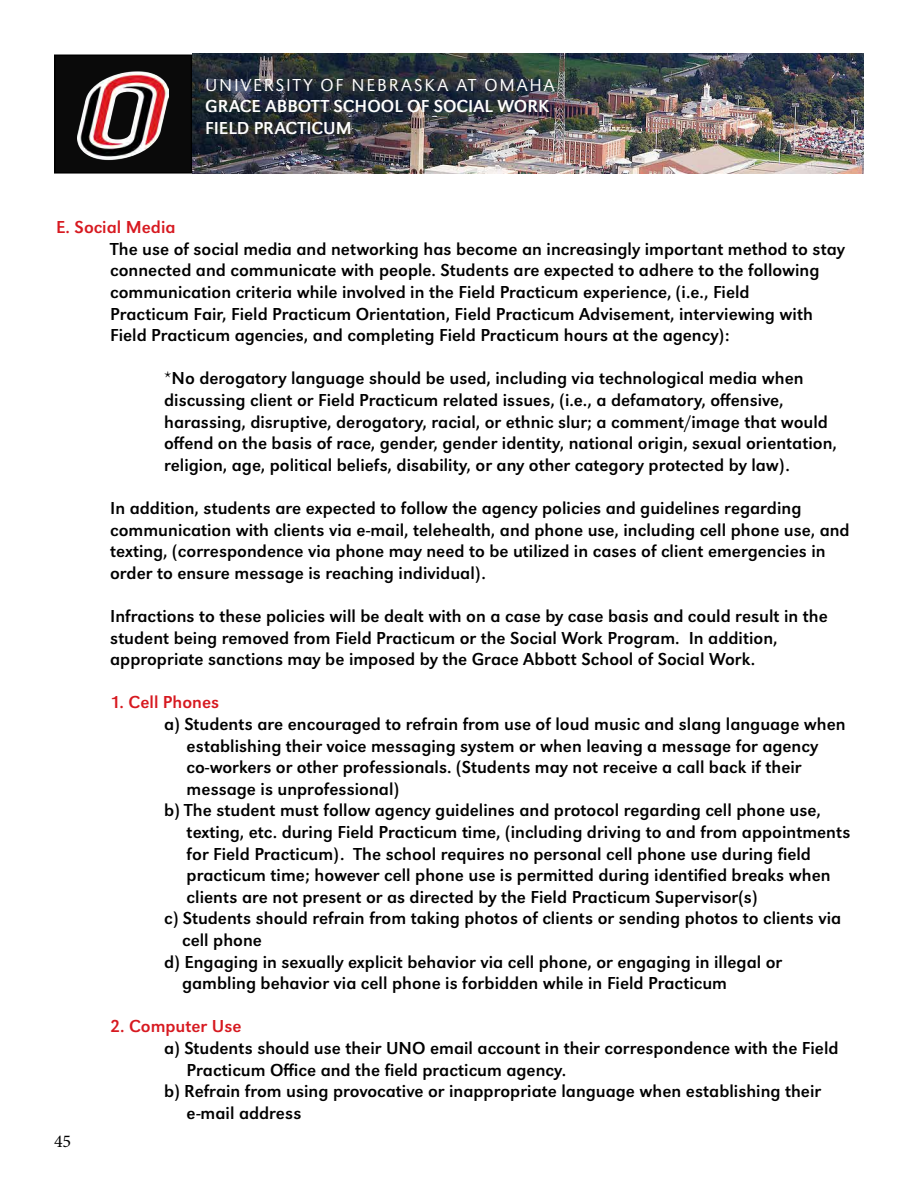
<style>
.page{position:relative;width:918px;height:1188px;background:#fff}
.page>*{position:absolute;margin:0;border:0;box-sizing:border-box;transform-origin:0 0}
.t1{font:18px/21.6px "URW Grotesk";color:#000}
.t2{font:18px/21.6px "URW Grotesk";color:#fff}
.t3{font:18px "URW Grotesk";color:#d71920}
.t4{font:300 18px "URW Grotesk";letter-spacing:.1em;color:#fff}
.t5{font:18px "Minion Pro";color:#000}
</style>
<div class="page">
<div style="left:55px;top:55px;width:136px;height:118px;background:#0a0a0a"></div>
<div style="left:54px;top:55px;width:138px;height:119px;border:2px solid #000"></div>
<img style="left:78px;top:71px;width:90px;height:90px">
<img style="left:192px;top:53px;width:672px;height:121px">
<p class="t4" style="left:205px;top:75px;width:351px">UNIVERSITY OF NEBRASKA AT OMAHA</p>
<p class="t2" style="left:205px;top:96px;width:345px">GRACE ABBOTT SCHOOL OF SOCIAL WORK<br>FIELD PRACTICUM</p>
<p class="t3" style="left:56px;top:217px;width:121px">E. Social Media</p>
<p class="t1" style="left:110px;top:238px;width:736px">The use of social media and networking has become an increasingly important method to stay connected and communicate with people. Students are expected to adhere to the following communication criteria while involved in the Field Practicum experience, (i.e., Field<br>Practicum Fair, Field Practicum Orientation, Field Practicum Advisement, interviewing with Field Practicum agencies, and completing Field Practicum hours at the agency):</p>
<p class="t1" style="left:164px;top:368px;width:674px">*No derogatory language should be used, including via technological media when discussing client or Field Practicum related issues, (i.e., a defamatory, offensive, harassing, disruptive, derogatory, racial, or ethnic slur; a comment/image that would offend on the basis of race, gender, gender identity, national origin, sexual orientation, religion, age, political beliefs, disability, or any other category protected by law).</p>
<p class="t1" style="left:110px;top:497px;width:741px">In addition, students are expected to follow the agency policies and guidelines regarding communication with clients via e-mail, telehealth, and phone use, including cell phone use, and texting, (correspondence via phone may need to be utilized in cases of client emergencies in order to ensure message is reaching individual).</p>
<p class="t1" style="left:110px;top:605px;width:719px">Infractions to these policies will be dealt with on a case by case basis and could result in the student being removed from Field Practicum or the Social Work Program. In addition, appropriate sanctions may be imposed by the Grace Abbott School of Social Work.</p>
<p class="t3" style="left:110px;top:692px;width:111px">1. Cell Phones</p>
<p class="t1" style="left:164px;top:713px;width:683px">a) Students are encouraged to refrain from use of loud music and slang language when</p>
<p class="t1" style="left:187px;top:735px;width:633px">establishing their voice messaging system or when leaving a message for agency</p>
<p class="t1" style="left:187px;top:756px;width:616px">co-workers or other professionals. (Students may not receive a call back if their</p>
<p class="t1" style="left:187px;top:778px;width:214px">message is unprofessional)</p>
<p class="t1" style="left:164px;top:800px;width:658px">b) The student must follow agency guidelines and protocol regarding cell phone use,</p>
<p class="t1" style="left:187px;top:821px;width:665px">texting, etc. during Field Practicum time, (including driving to and from appointments</p>
<p class="t1" style="left:187px;top:843px;width:626px">for Field Practicum). The school requires no personal cell phone use during field</p>
<p class="t1" style="left:187px;top:864px;width:645px">practicum time; however cell phone use is permitted during identified breaks when</p>
<p class="t1" style="left:187px;top:886px;width:572px">clients are not present or as directed by the Field Practicum Supervisor(s)</p>
<p class="t1" style="left:164px;top:908px;width:679px">c) Students should refrain from taking photos of clients or sending photos to clients via</p>
<p class="t1" style="left:182px;top:929px;width:81px">cell phone</p>
<p class="t1" style="left:164px;top:951px;width:620px">d) Engaging in sexually explicit behavior via cell phone, or engaging in illegal or</p>
<p class="t1" style="left:182px;top:972px;width:546px">gambling behavior via cell phone is forbidden while in Field Practicum</p>
<p class="t3" style="left:110px;top:1016px;width:133px">2. Computer Use</p>
<p class="t1" style="left:164px;top:1037px;width:676px">a) Students should use their UNO email account in their correspondence with the Field</p>
<p class="t1" style="left:187px;top:1059px;width:381px">Practicum Office and the field practicum agency.</p>
<p class="t1" style="left:164px;top:1080px;width:659px">b) Refrain from using provocative or inappropriate language when establishing their</p>
<p class="t1" style="left:187px;top:1102px;width:116px">e-mail address</p>
<p class="t5" style="left:54px;top:1129px;width:19px">45</p>
</div>
